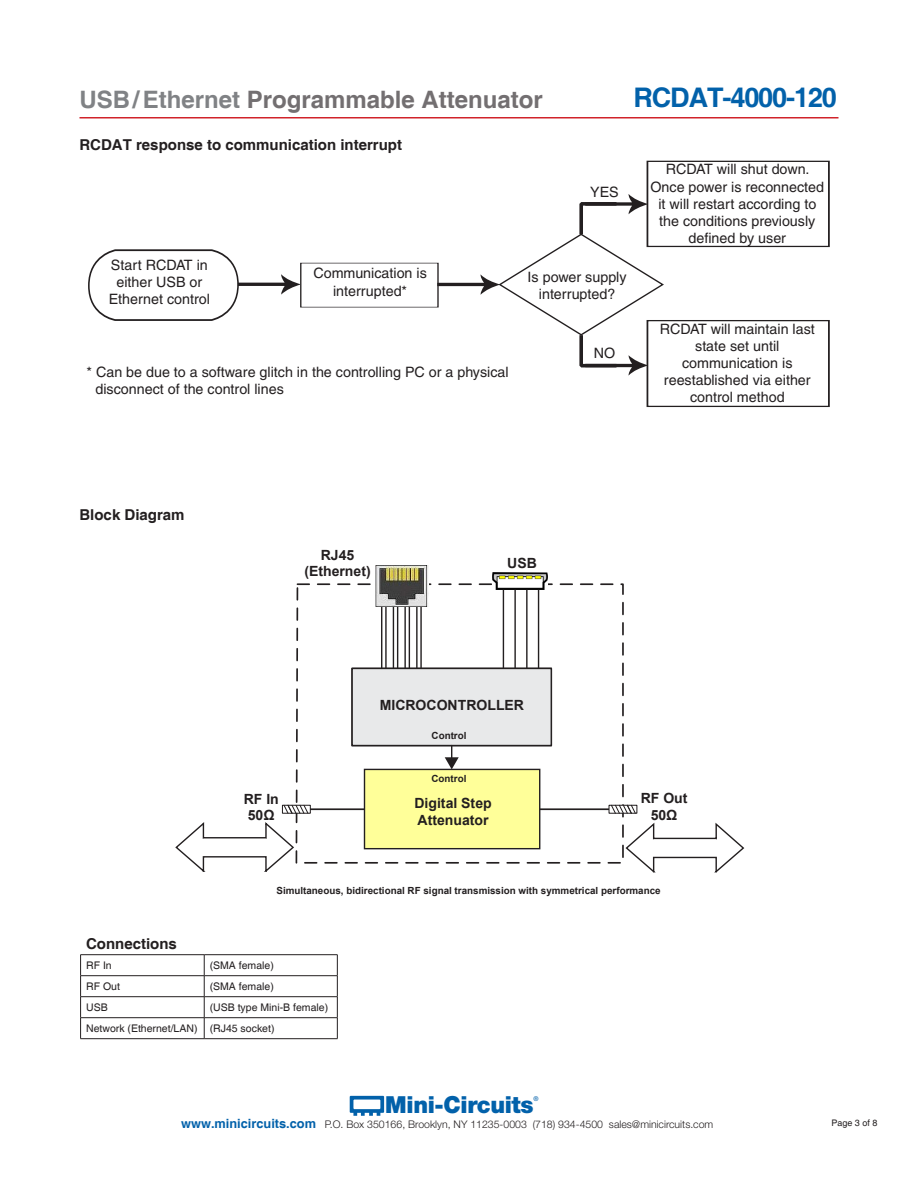
<style>
.page{position:relative;width:918px;height:1188px;background:#fff}
.page>*{position:absolute;margin:0;border:0;box-sizing:border-box;transform-origin:0 0}
.t1{font:700 27px "Helvetica";letter-spacing:-.04em;color:#0261aa}
.t2{font:700 24px "Helvetica";color:#736f71}
.t3{font:900 23.55px "Helvetica Neue";letter-spacing:-.015em;color:#0261aa}
.SECTIONS-HEAD{font:700 15px "Helvetica";color:#231f20}
.t4{font:14.25px/17.1px "Helvetica";color:#231f20;text-align:center}
.t5{font:700 14.1px/16.8px "Arial";color:#231f20}
.t6{font:300 10.5px "Helvetica Neue";color:#231f20}
.t7{font:10.5px "Helvetica";color:#231f20}
.t8{font:700 9.9px "Arial";color:#231f20}
.t9{font:9px "Helvetica";color:#231f20}
.t10{font:500 6.6px "Helvetica Neue";color:#0261aa}
.s1{color:#808285}
.s2{font-family:"Helvetica";font-weight:700;font-size:12.75px;color:#0261aa}
</style>
<div class="page">
<svg style="left:350px;top:1096px;width:34px;height:20px"></svg>
<hr style="left:80px;top:117px;width:758px;height:1px;background:#d1232a">
<hr style="left:80px;top:954px;width:124px;height:1px;background:#231f20">
<hr style="left:204px;top:954px;width:134px;height:1px;background:#231f20">
<hr style="left:80px;top:975px;width:124px;height:1px;background:#231f20">
<hr style="left:204px;top:975px;width:134px;height:1px;background:#231f20">
<hr style="left:80px;top:996px;width:124px;height:1px;background:#231f20">
<hr style="left:204px;top:996px;width:134px;height:1px;background:#231f20">
<svg style="left:80px;top:955px;width:1px;height:83px"></svg>
<hr style="left:80px;top:1017px;width:124px;height:1px;background:#231f20">
<hr style="left:80px;top:1038px;width:124px;height:1px;background:#231f20">
<svg style="left:204px;top:955px;width:1px;height:83px"></svg>
<svg style="left:337px;top:955px;width:1px;height:83px"></svg>
<hr style="left:204px;top:1017px;width:134px;height:1px;background:#231f20">
<hr style="left:204px;top:1038px;width:134px;height:1px;background:#231f20">
<svg style="left:88px;top:249px;width:213px;height:72px"></svg>
<svg style="left:437px;top:194px;width:227px;height:182px"></svg>
<div style="left:647px;top:161px;width:182px;height:85px;background:#fff"></div>
<div style="left:647px;top:161px;width:183px;height:86px;border:1px solid #231f20"></div>
<div style="left:647px;top:321px;width:182px;height:85px;background:#fff"></div>
<div style="left:647px;top:320px;width:183px;height:87px;border:2px solid #231f20"></div>
<svg style="left:295px;top:583px;width:329px;height:281px"></svg>
<hr style="left:289px;top:808px;width:340px;height:2px;background:#231f20">
<div style="left:609px;top:805px;width:28px;height:9px;border:1px solid #231f20"></div>
<svg style="left:610px;top:804px;width:27px;height:11px"></svg>
<div style="left:282px;top:805px;width:29px;height:9px;border:1px solid #231f20"></div>
<div style="left:365px;top:769px;width:175px;height:80px;background:#ff9"></div>
<div style="left:364px;top:769px;width:176px;height:80px;border:1px solid #231f20"></div>
<div style="left:352px;top:668px;width:199px;height:78px;background:#e8e9ea"></div>
<div style="left:351px;top:668px;width:201px;height:78px;border:1px solid #231f20"></div>
<svg style="left:445px;top:746px;width:14px;height:23px"></svg>
<img style="left:493px;top:573px;width:55px;height:17px">
<hr style="left:503px;top:590px;width:1px;height:78px;background:#231f20">
<hr style="left:514px;top:590px;width:2px;height:78px;background:#231f20">
<hr style="left:526px;top:590px;width:2px;height:78px;background:#231f20">
<hr style="left:538px;top:590px;width:1px;height:78px;background:#231f20">
<svg style="left:625px;top:822px;width:120px;height:51px"></svg>
<svg style="left:175px;top:804px;width:134px;height:68px"></svg>
<svg style="left:412px;top:650px;width:2px;height:16px"></svg>
<hr style="left:381px;top:591px;width:1px;height:77px;background:#231f20">
<hr style="left:393px;top:591px;width:1px;height:77px;background:#231f20">
<hr style="left:404px;top:591px;width:2px;height:77px;background:#231f20">
<hr style="left:416px;top:591px;width:2px;height:77px;background:#231f20">
<hr style="left:385px;top:591px;width:2px;height:77px;background:#231f20">
<hr style="left:397px;top:591px;width:1px;height:77px;background:#231f20">
<hr style="left:409px;top:591px;width:1px;height:77px;background:#231f20">
<hr style="left:420px;top:591px;width:2px;height:77px;background:#231f20">
<img style="left:376px;top:565px;width:53px;height:41px">
<h2 class="t2" style="left:80px;top:85px;width:465px"><span class="s1">USB/Ethernet</span> Programmable Attenuator</h2>
<h1 class="t1" style="left:633px;top:81px;width:205px">RCDAT-4000-120</h1>
<p class="SECTIONS-HEAD" style="left:80px;top:136px;width:324px">RCDAT response to communication interrupt</p>
<p class="t4" style="left:590px;top:183px;width:30px">YES</p>
<p class="t4" style="left:109px;top:256px;width:103px">Start RCDAT in either USB or<br>Ethernet control</p>
<p class="t4" style="left:313px;top:265px;width:115px">Communication is interrupted*</p>
<p class="t4" style="left:528px;top:269px;width:100px">Is power supply interrupted?</p>
<p class="t4" style="left:594px;top:344px;width:23px">NO</p>
<p class="t4" style="left:95px;top:363px;width:415px;text-align:left;text-indent:-9px">* Can be due to a software glitch in the controlling PC or a physical disconnect of the control lines</p>
<p class="t4" style="left:650px;top:161px;width:175px">RCDAT will shut down.<br>Once power is reconnected it will restart according to the conditions previously defined by user</p>
<p class="t4" style="left:660px;top:320px;width:157px">RCDAT will maintain last state set until communication is reestablished via either control method</p>
<p class="SECTIONS-HEAD" style="left:80px;top:506px;width:107px">Block Diagram</p>
<p class="t5" style="left:304px;top:547px;width:68px;text-align:center">RJ45 (Ethernet)</p>
<p class="t5" style="left:507px;top:555px;width:31px">USB</p>
<p class="t5" style="left:380px;top:697px;width:146px">MICROCONTROLLER</p>
<p class="t8" style="left:432px;top:729px;width:36px">Control</p>
<p class="t8" style="left:432px;top:772px;width:36px">Control</p>
<p class="t5" style="left:244px;top:791px;width:37px">RF In<br>50Ω</p>
<p class="t5" style="left:414px;top:795px;width:79px">Digital Step<br>Attenuator</p>
<p class="t5" style="left:641px;top:791px;width:48px;text-align:center">RF Out<br>50Ω</p>
<p class="t8" style="left:276px;top:884px;width:386px">Simultaneous, bidirectional RF signal transmission with symmetrical performance</p>
<p class="SECTIONS-HEAD" style="left:86px;top:935px;width:92px">Connections</p>
<p class="t7" style="left:86px;top:959px;width:27px">RF In</p>
<p class="t7" style="left:210px;top:959px;width:66px">(SMA female)</p>
<p class="t7" style="left:86px;top:980px;width:35px">RF Out</p>
<p class="t7" style="left:210px;top:980px;width:66px">(SMA female)</p>
<p class="t7" style="left:86px;top:1001px;width:23px">USB</p>
<p class="t7" style="left:210px;top:1001px;width:120px">(USB type Mini-B female)</p>
<p class="t7" style="left:86px;top:1022px;width:113px">Network (Ethernet/LAN)</p>
<p class="t7" style="left:210px;top:1022px;width:66px">(RJ45 socket)</p>
<h3 class="t3" style="left:385px;top:1090px;width:150px">Mini-Circuits</h3>
<p class="t10" style="left:533px;top:1094px;width:7px">®</p>
<p class="t6" style="left:181px;top:1118px;width:534px"><span class="s2">www.minicircuits.com</span> P.O. Box 350166, Brooklyn, NY 11235-0003 (718) 934-4500 sales@minicircuits.com</p>
<p class="t9" style="left:831px;top:1117px;width:48px">Page 3 of 8</p>
</div>
